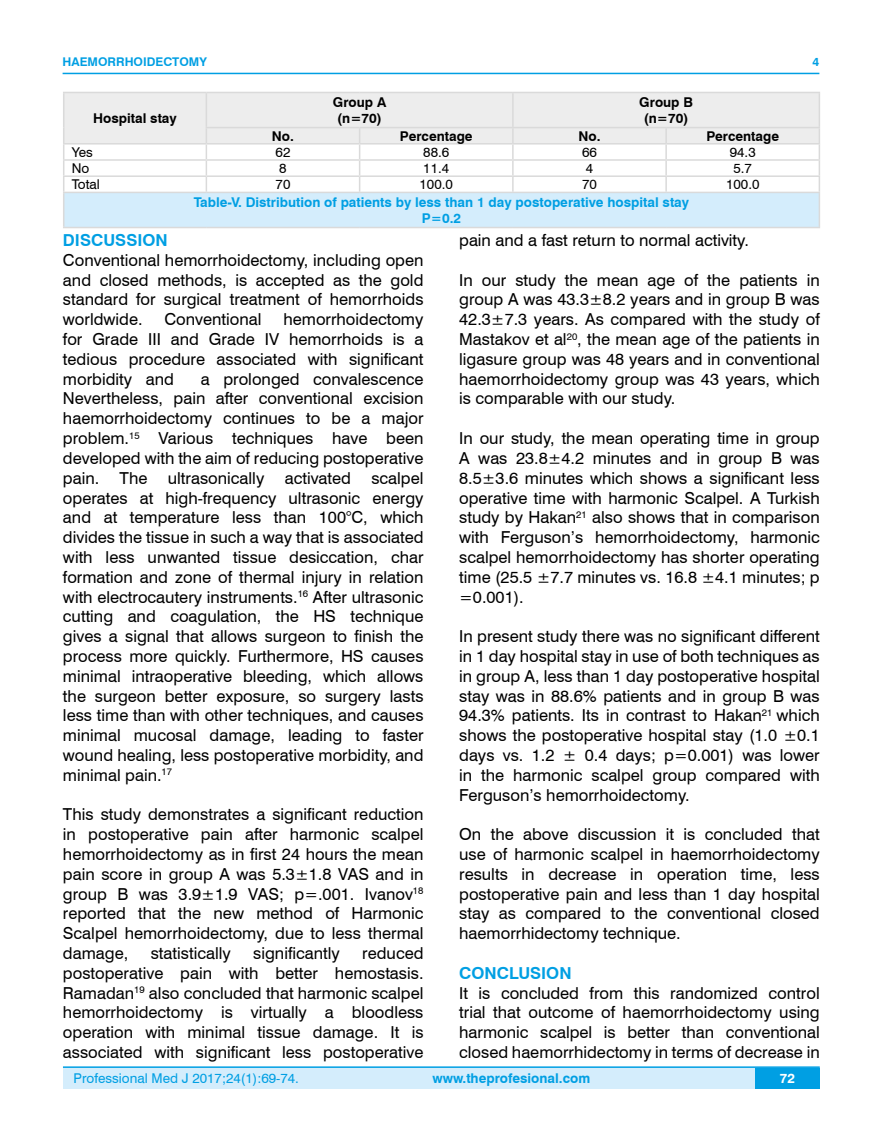
<style>
.page{position:relative;width:882px;height:1145px;background:#fff}
.page>*{position:absolute;margin:0;border:0;box-sizing:border-box;transform-origin:0 0}
.t1{font:16.5px/19.8px "Swiss 721 BT";color:#000;text-align:justify}
.t2{font:700 16.5px "Swiss 721 BT";color:#009fe3}
.t3{font:700 13.5px/16.2px "Swiss 721 BT";color:#009fe3;text-align:center}
.t4{font:700 13.5px/16.2px "Swiss 721 BT";color:#000;text-align:center}
.t5{font:13.5px "Swiss 721 BT";color:#000}
.t6{font:13.5px "Swiss 721 BT";color:#009fe3}
.t7{font:700 13.5px "Swiss 721 BT";color:#fff}
.t8{font:700 12px "Swiss 721 BT";color:#009fe3}
</style>
<div class="page">
<div style="left:63px;top:1067px;width:756px;height:21px;background:#d4edfc"></div>
<hr style="left:63px;top:1066px;width:756px;height:2px;background:#009fe3">
<div style="left:754px;top:1068px;width:65px;height:20px;background:#009fe3"></div>
<hr style="left:63px;top:73px;width:756px;height:1px;background:#009fe3">
<div style="left:64px;top:192px;width:755px;height:35px;background:#d4edfc"></div>
<svg style="left:63px;top:92px;width:756px;height:100px"></svg>
<hr style="left:63px;top:192px;width:143px;height:1px;background:#dadada">
<hr style="left:63px;top:193px;width:1px;height:34px;background:#dadada">
<hr style="left:206px;top:192px;width:153px;height:1px;background:#dadada">
<hr style="left:359px;top:192px;width:153px;height:1px;background:#dadada">
<hr style="left:512px;top:192px;width:153px;height:1px;background:#dadada">
<hr style="left:665px;top:192px;width:154px;height:1px;background:#dadada">
<hr style="left:818px;top:193px;width:1px;height:34px;background:#dadada">
<hr style="left:63px;top:227px;width:143px;height:1px;background:#dadada">
<hr style="left:206px;top:227px;width:153px;height:1px;background:#dadada">
<hr style="left:359px;top:227px;width:153px;height:1px;background:#dadada">
<hr style="left:512px;top:227px;width:153px;height:1px;background:#dadada">
<hr style="left:665px;top:227px;width:154px;height:1px;background:#dadada">
<p class="t8" style="left:63px;top:53px;width:146px">HAEMORRHOIDECTOMY</p>
<p class="t4" style="left:93px;top:110px;width:85px">Hospital stay</p>
<p class="t4" style="left:333px;top:94px;width:55px">Group A (n=70)</p>
<p class="t4" style="left:639px;top:94px;width:55px">Group B (n=70)</p>
<p class="t4" style="left:272px;top:127px;width:24px">No.</p>
<p class="t4" style="left:399px;top:127px;width:74px">Percentage</p>
<p class="t4" style="left:578px;top:127px;width:24px">No.</p>
<p class="t4" style="left:706px;top:127px;width:74px">Percentage</p>
<p class="t5" style="left:72px;top:143px;width:22px">Yes</p>
<p class="t5" style="left:275px;top:143px;width:16px">62</p>
<p class="t5" style="left:423px;top:143px;width:27px">88.6</p>
<p class="t5" style="left:581px;top:143px;width:16px">66</p>
<p class="t5" style="left:729px;top:143px;width:27px">94.3</p>
<p class="t5" style="left:72px;top:159px;width:19px">No</p>
<p class="t5" style="left:279px;top:159px;width:9px">8</p>
<p class="t5" style="left:423px;top:159px;width:27px">11.4</p>
<p class="t5" style="left:585px;top:159px;width:9px">4</p>
<p class="t5" style="left:733px;top:159px;width:20px">5.7</p>
<p class="t5" style="left:72px;top:175px;width:30px">Total</p>
<p class="t5" style="left:275px;top:175px;width:16px">70</p>
<p class="t5" style="left:419px;top:175px;width:35px">100.0</p>
<p class="t5" style="left:581px;top:175px;width:16px">70</p>
<p class="t5" style="left:725px;top:175px;width:35px">100.0</p>
<p class="t3" style="left:194px;top:194px;width:496px">Table-V. Distribution of patients by less than 1 day postoperative hospital stay<br>P=0.2</p>
<p class="t8" style="left:812px;top:53px;width:8px">4</p>
<p class="t2" style="left:63px;top:229px;width:106px">DISCUSSION</p>
<p class="t1" style="left:63px;top:249px;width:362px">Conventional hemorrhoidectomy, including open and closed methods, is accepted as the gold standard for surgical treatment of hemorrhoids worldwide.</p>
<p class="t1" style="left:164px;top:309px;width:99px">Conventional</p>
<p class="t1" style="left:63px;top:309px;width:362px;text-indent:220px">hemorrhoidectomy for Grade III and Grade IV hemorrhoids is a tedious procedure associated with significant morbidity and</p>
<p class="t1" style="left:63px;top:368px;width:362px;text-indent:138px">a prolonged convalescence Nevertheless, pain after conventional excision haemorrhoidectomy continues to be a major problem.<sup>15</sup> Various techniques have been developed with the aim of reducing postoperative pain. The ultrasonically activated scalpel operates at high-frequency ultrasonic energy and at temperature less than 100°C, which divides the tissue in such a way that is associated with less unwanted tissue desiccation, char formation and zone of thermal injury in relation with electrocautery instruments.<sup>16</sup> After ultrasonic cutting and coagulation, the HS technique gives a signal that allows surgeon to finish the process more quickly. Furthermore, HS causes minimal intraoperative bleeding, which allows the surgeon better exposure, so surgery lasts less time than with other techniques, and causes minimal mucosal damage, leading to faster wound healing, less postoperative morbidity, and minimal pain.<sup>17</sup></p>
<p class="t1" style="left:63px;top:804px;width:362px">This study demonstrates a significant reduction in postoperative pain after harmonic scalpel hemorrhoidectomy as in first 24 hours the mean pain score in group A was 5.3±1.8 VAS and in group B was 3.9±1.9 VAS; p=.001. Ivanov<sup>18 </sup>reported that the new method of Harmonic Scalpel hemorrhoidectomy, due to less thermal damage,</p>
<p class="t1" style="left:151px;top:942px;width:82px">statistically</p>
<p class="t1" style="left:253px;top:942px;width:88px">significantly</p>
<p class="t1" style="left:63px;top:942px;width:362px;text-indent:299px">reduced postoperative pain with better hemostasis.<br>Ramadan<sup>19</sup> also concluded that harmonic scalpel hemorrhoidectomy is virtually a bloodless operation with minimal tissue damage. It is associated with significant less postoperative</p>
<p class="t1" style="left:459px;top:230px;width:291px">pain and a fast return to normal activity.</p>
<p class="t1" style="left:459px;top:269px;width:362px">In our study the mean age of the patients in group A was 43.3±8.2 years and in group B was 42.3±7.3 years. As compared with the study of Mastakov et al<sup>20</sup>, the mean age of the patients in ligasure group was 48 years and in conventional haemorrhoidectomy group was 43 years, which is comparable with our study.</p>
<p class="t1" style="left:459px;top:428px;width:362px">In our study, the mean operating time in group A was 23.8±4.2 minutes and in group B was 8.5±3.6 minutes which shows a significant less operative time with harmonic Scalpel. A Turkish study by Hakan<sup>21</sup> also shows that in comparison with Ferguson’s hemorrhoidectomy, harmonic scalpel hemorrhoidectomy has shorter operating time (25.5 ±7.7 minutes vs. 16.8 ±4.1 minutes; p =0.001).</p>
<p class="t1" style="left:459px;top:626px;width:362px">In present study there was no significant different in 1 day hospital stay in use of both techniques as in group A, less than 1 day postoperative hospital stay was in 88.6% patients and in group B was 94.3% patients. Its in contrast to Hakan<sup>21</sup> which shows the postoperative hospital stay (1.0 ±0.1 days vs. 1.2 ± 0.4 days; p=0.001) was lower in the harmonic scalpel group compared with Ferguson’s hemorrhoidectomy.</p>
<p class="t1" style="left:459px;top:824px;width:362px">On the above discussion it is concluded that use of harmonic scalpel in haemorrhoidectomy results in decrease in operation time, less postoperative pain and less than 1 day hospital stay as compared to the conventional closed haemorrhidectomy technique.</p>
<p class="t2" style="left:459px;top:961px;width:114px">CONCLUSION</p>
<p class="t1" style="left:459px;top:982px;width:362px">It is concluded from this randomized control trial that outcome of haemorrhoidectomy using harmonic scalpel is better than conventional closed haemorrhidectomy in terms of decrease in</p>
<p class="t6" style="left:74px;top:1069px;width:227px">Professional Med J 2017;24(1):69-74.</p>
<p class="t3" style="left:432px;top:1069px;width:159px">www.theprofesional.com</p>
<p class="t7" style="left:779px;top:1069px;width:17px">72</p>
</div>
